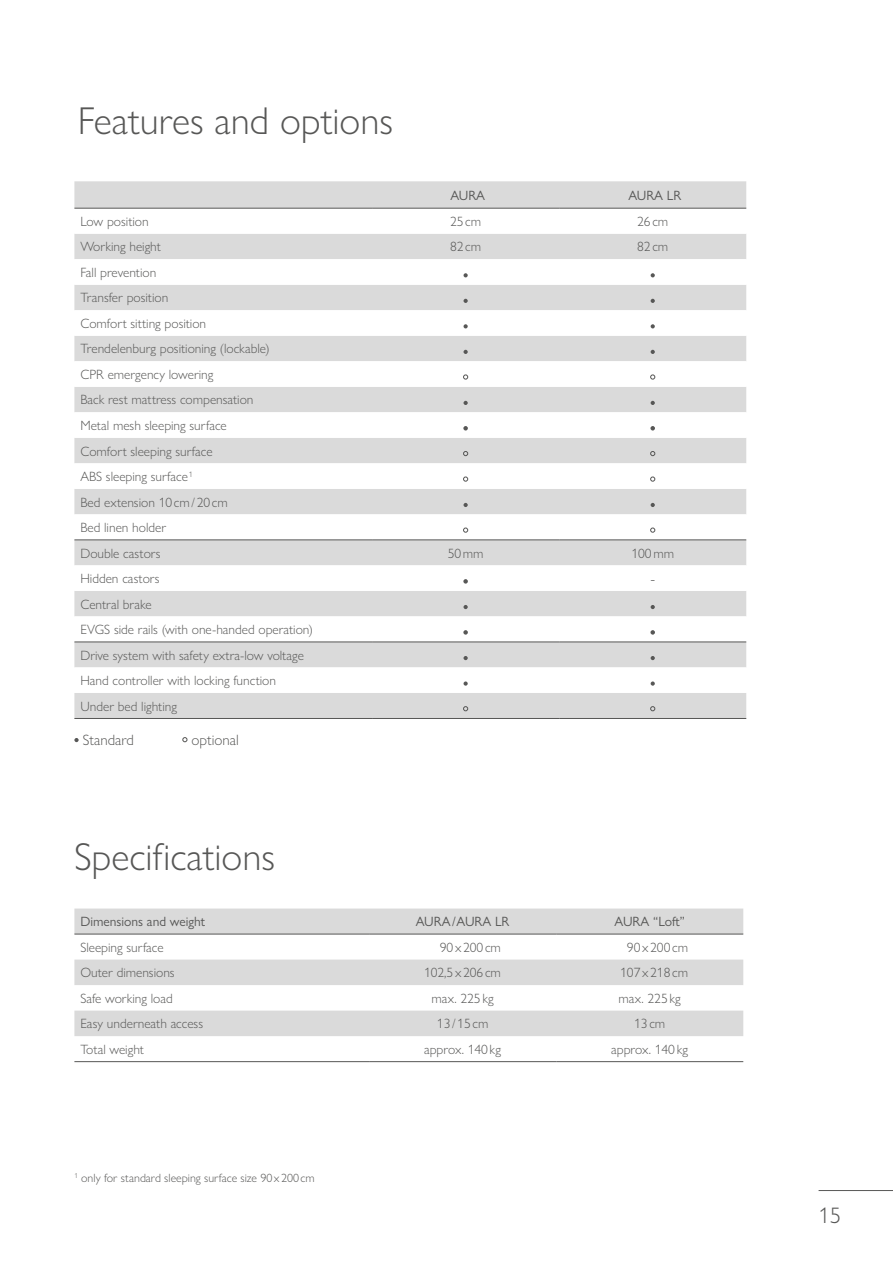
<style>
.page{position:relative;width:893px;height:1263px;background:#fff}
.page>*{position:absolute;margin:0;border:0;box-sizing:border-box;transform-origin:0 0}
.t1{font:300 39px "Gill Sans Nova";color:#575756}
.t2{font:300 22.5px "Gill Sans Nova";color:#575756}
.t3{font:300 15px "Gill Sans Nova";color:#575756}
.t4{font:300 13.5px/25.5px "Gill Sans Nova";color:#575756}
.t5{font:13.5px "Gill Sans Nova";color:#575756}
.t6{font:300 12px "Gill Sans Nova";color:#575756}
</style>
<div class="page">
<hr style="left:819px;top:1190px;width:74px;height:1px;background:#575756">
<div style="left:74px;top:181px;width:672px;height:537px;background:#dadada"></div>
<svg style="left:74px;top:209px;width:672px;height:484px"></svg>
<hr style="left:74px;top:642px;width:298px;height:1px;background:#575756">
<hr style="left:372px;top:642px;width:187px;height:1px;background:#575756">
<hr style="left:559px;top:642px;width:187px;height:1px;background:#575756">
<hr style="left:74px;top:540px;width:298px;height:1px;background:#575756">
<hr style="left:372px;top:540px;width:187px;height:1px;background:#575756">
<hr style="left:559px;top:540px;width:187px;height:1px;background:#575756">
<hr style="left:74px;top:718px;width:298px;height:1px;background:#575756">
<hr style="left:372px;top:718px;width:187px;height:1px;background:#575756">
<hr style="left:559px;top:718px;width:187px;height:1px;background:#575756">
<hr style="left:74px;top:208px;width:298px;height:1px;background:#575756">
<hr style="left:372px;top:208px;width:187px;height:1px;background:#575756">
<hr style="left:559px;top:208px;width:187px;height:1px;background:#575756">
<svg style="left:463px;top:273px;width:5px;height:4px"></svg>
<svg style="left:651px;top:273px;width:4px;height:4px"></svg>
<svg style="left:463px;top:299px;width:5px;height:4px"></svg>
<svg style="left:651px;top:299px;width:4px;height:4px"></svg>
<svg style="left:463px;top:324px;width:5px;height:4px"></svg>
<svg style="left:651px;top:324px;width:4px;height:4px"></svg>
<svg style="left:463px;top:350px;width:5px;height:4px"></svg>
<svg style="left:651px;top:350px;width:4px;height:4px"></svg>
<svg style="left:463px;top:375px;width:5px;height:4px"></svg>
<svg style="left:650px;top:375px;width:5px;height:4px"></svg>
<svg style="left:463px;top:401px;width:5px;height:4px"></svg>
<svg style="left:651px;top:401px;width:4px;height:4px"></svg>
<svg style="left:463px;top:426px;width:5px;height:4px"></svg>
<svg style="left:650px;top:426px;width:5px;height:4px"></svg>
<svg style="left:463px;top:451px;width:5px;height:5px"></svg>
<svg style="left:650px;top:451px;width:5px;height:5px"></svg>
<svg style="left:463px;top:477px;width:5px;height:4px"></svg>
<svg style="left:650px;top:477px;width:5px;height:4px"></svg>
<svg style="left:463px;top:503px;width:5px;height:4px"></svg>
<svg style="left:651px;top:503px;width:4px;height:4px"></svg>
<svg style="left:463px;top:528px;width:5px;height:5px"></svg>
<svg style="left:650px;top:528px;width:5px;height:5px"></svg>
<svg style="left:463px;top:579px;width:5px;height:5px"></svg>
<svg style="left:463px;top:605px;width:5px;height:4px"></svg>
<svg style="left:651px;top:605px;width:4px;height:4px"></svg>
<svg style="left:463px;top:630px;width:5px;height:5px"></svg>
<svg style="left:650px;top:630px;width:5px;height:5px"></svg>
<svg style="left:463px;top:656px;width:5px;height:4px"></svg>
<svg style="left:651px;top:656px;width:4px;height:4px"></svg>
<svg style="left:463px;top:681px;width:5px;height:5px"></svg>
<svg style="left:651px;top:681px;width:4px;height:5px"></svg>
<svg style="left:463px;top:706px;width:5px;height:5px"></svg>
<svg style="left:650px;top:706px;width:5px;height:5px"></svg>
<svg style="left:74px;top:908px;width:669px;height:128px;fill:#dadada"></svg>
<hr style="left:74px;top:934px;width:295px;height:1px;background:#575756">
<hr style="left:369px;top:934px;width:187px;height:1px;background:#575756">
<hr style="left:556px;top:934px;width:187px;height:1px;background:#575756">
<hr style="left:74px;top:1061px;width:295px;height:1px;background:#575756">
<hr style="left:369px;top:1061px;width:187px;height:1px;background:#575756">
<hr style="left:556px;top:1061px;width:187px;height:1px;background:#575756">
<svg style="left:74px;top:738px;width:5px;height:4px"></svg>
<svg style="left:182px;top:737px;width:5px;height:5px"></svg>
<h1 class="t1" style="left:78px;top:97px;width:317px">Features and options</h1>
<p class="t5" style="left:450px;top:187px;width:36px">AURA</p>
<p class="t5" style="left:628px;top:187px;width:54px">AURA LR</p>
<p class="t4" style="left:80px;top:208px;width:70px">Low position</p>
<p class="t4" style="left:450px;top:208px;width:33px">25cm</p>
<p class="t4" style="left:637px;top:208px;width:33px">26cm</p>
<p class="t4" style="left:80px;top:234px;width:82px">Working height</p>
<p class="t4" style="left:450px;top:234px;width:33px">82cm</p>
<p class="t4" style="left:637px;top:234px;width:33px">82cm</p>
<p class="t4" style="left:80px;top:259px;width:191px">Fall prevention<br>Transfer position<br>Comfort sitting position<br>Trendelenburg positioning (lockable)<br>CPR emergency lowering<br>Back rest mattress compensation<br>Metal mesh sleeping surface<br>Comfort sleeping surface<br>ABS sleeping surface<sup>1<br></sup>Bed extension 10 cm/ 20 cm<br>Bed linen holder<br>Double castors</p>
<p class="t4" style="left:448px;top:540px;width:37px">50mm</p>
<p class="t4" style="left:631px;top:540px;width:44px">100mm</p>
<p class="t4" style="left:80px;top:566px;width:81px">Hidden castors</p>
<p class="t3" style="left:650px;top:569px;width:6px">-</p>
<p class="t4" style="left:80px;top:591px;width:234px">Central brake<br>EVGS side rails (with one-handed operation)<br>Drive system with safety extra-low voltage<br>Hand controller with locking function<br>Under bed lighting</p>
<p class="t3" style="left:83px;top:731px;width:53px">Standard</p>
<p class="t3" style="left:192px;top:731px;width:49px">optional</p>
<h1 class="t1" style="left:74px;top:833px;width:202px">Specifications</h1>
<p class="t5" style="left:80px;top:913px;width:126px">Dimensions and weight</p>
<p class="t5" style="left:416px;top:913px;width:95px">AURA/AURA LR</p>
<p class="t5" style="left:615px;top:913px;width:72px">AURA “Loft”</p>
<p class="t4" style="left:80px;top:934px;width:85px">Sleeping surface</p>
<p class="t4" style="left:440px;top:934px;width:63px">90 x200cm</p>
<p class="t4" style="left:627px;top:934px;width:63px">90 x200cm</p>
<p class="t4" style="left:80px;top:960px;width:96px">Outer dimensions</p>
<p class="t4" style="left:424px;top:960px;width:78px">102,5x206cm</p>
<p class="t4" style="left:620px;top:960px;width:69px">107 x218cm</p>
<p class="t4" style="left:80px;top:985px;width:94px">Safe working load</p>
<p class="t4" style="left:431px;top:985px;width:64px">max. 225kg</p>
<p class="t4" style="left:619px;top:985px;width:64px">max. 225kg</p>
<p class="t4" style="left:80px;top:1011px;width:124px">Easy underneath access</p>
<p class="t4" style="left:437px;top:1011px;width:53px">13/15cm</p>
<p class="t4" style="left:634px;top:1011px;width:33px">13cm</p>
<p class="t4" style="left:80px;top:1036px;width:65px">Total weight</p>
<p class="t4" style="left:424px;top:1036px;width:78px">approx. 140 kg</p>
<p class="t4" style="left:611px;top:1036px;width:78px">approx. 140 kg</p>
<p class="t6" style="left:74px;top:1170px;width:242px"><sup>1</sup> only for standard sleeping surface size 90 x200cm</p>
<h2 class="t2" style="left:819px;top:1201px;width:24px">15</h2>
</div>
